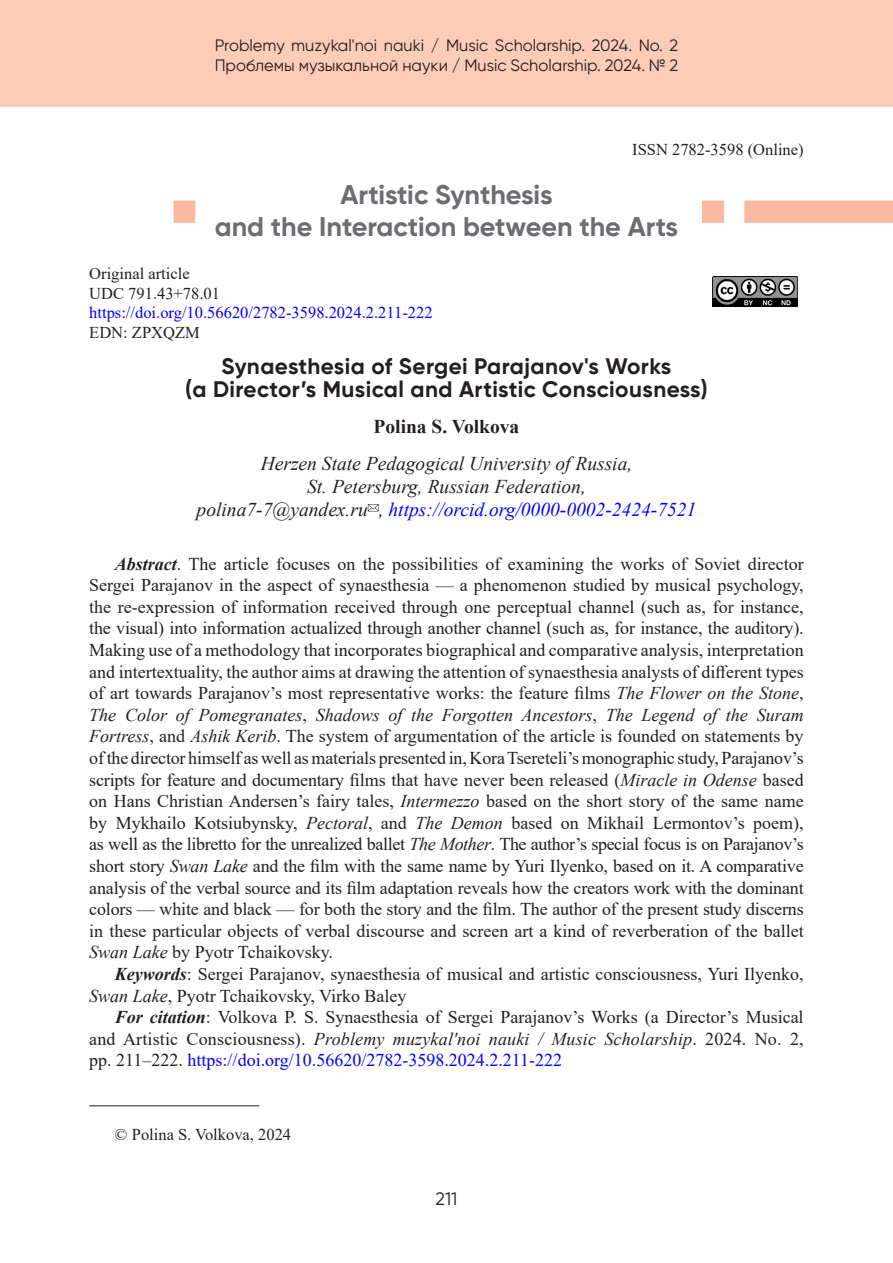
<style>
.page{position:relative;width:893px;height:1263px;background:#fff}
.page>*{position:absolute;margin:0;border:0;box-sizing:border-box;transform-origin:0 0}
.Рубрика{font:700 27px "Gilroy";color:#6c6d70}
.Заголовок{font:700 22.5px "Gilroy";letter-spacing:.02em;color:#231f20}
.Академия{font:italic 19.5px "Times New Roman";color:#231f20}
.Академия-2{font:italic 19.5px "Times New Roman";color:#00f}
.Автор{font:700 19.5px "Times New Roman";color:#231f20}
.Литература{font:18px/21.6px "Times New Roman";color:#231f20;text-align:justify}
.t1{font:18px "Gilroy";color:#231f20}
.t2{font:16.5px/19.5px "Gilroy";color:#231f20}
.EDN{font:16.5px "Times New Roman";color:#00f}
.EDN-2{font:16.5px "Times New Roman";color:#231f20}
.Удк{font:16.5px "Times New Roman";color:#231f20}
.Примечание{font:16.5px "Times New Roman";color:#231f20}
.s1{color:#231f20}
.s2{font-weight:700;font-style:italic}
.s3{font-style:italic}
.s4{color:#00f}
</style>
<div class="page">
<div style="left:0;top:0;width:893px;height:107px;background:#fcccb8"></div>
<img style="left:713px;top:276px;width:85px;height:30px">
<svg style="left:368px;top:504px;width:11px;height:7px"></svg>
<svg style="left:174px;top:201px;width:719px;height:22px"></svg>
<hr style="left:89px;top:1105px;width:170px;height:1px;background:#231f20">
<p class="t2" style="left:215px;top:36px;width:465px">Problemy muzykal'noi nauki / Music Scholarship. 2024. No. 2<br>Проблемы музыкальной науки / Music Scholarship. 2024. № 2</p>
<p class="Удк" style="left:632px;top:138px;width:173px">ISSN 2782-3598 (Online)</p>
<p class="Рубрика" style="left:340px;top:177px;width:214px">Artistic Synthesis</p>
<p class="Рубрика" style="left:215px;top:210px;width:465px">and the Interaction between the Arts</p>
<p class="EDN-2" style="left:89px;top:262px;width:102px">Original article</p>
<p class="EDN-2" style="left:89px;top:281px;width:132px">UDC 791.43+78.01</p>
<p class="EDN" style="left:89px;top:301px;width:345px">https://doi.org/10.56620/2782-3598.2024.2.211-222</p>
<p class="EDN-2" style="left:89px;top:320px;width:112px">EDN: ZPXQZM</p>
<p class="Заголовок" style="left:222px;top:352px;width:451px">Synaesthesia of Sergei Parajanov's Works</p>
<p class="Заголовок" style="left:185px;top:375px;width:524px">(a Director’s Musical and Artistic Consciousness)</p>
<p class="Автор" style="left:374px;top:413px;width:147px">Polina S. Volkova</p>
<p class="Академия" style="left:261px;top:450px;width:373px">Herzen State Pedagogical University of Russia,</p>
<p class="Академия" style="left:307px;top:473px;width:280px">St. Petersburg, Russian Federation,</p>
<p class="Академия-2" style="left:197px;top:496px;width:501px"><span class="s1">polina7-7@yandex.ru ,</span> https://orcid.org/0000-0002-2424-7521</p>
<p class="Литература" style="left:89px;top:552px;width:716px;text-indent:26px"><span class="s2">Abstract</span>. The article focuses on the possibilities of examining the works of Soviet director Sergei Parajanov in the aspect of synaesthesia — a phenomenon studied by musical psychology, the re-expression of information received through one perceptual channel (such as, for instance, the visual) into information actualized through another channel (such as, for instance, the auditory).<br>Making use of a methodology that incorporates biographical and comparative analysis, interpretation and intertextuality, the author aims at drawing the attention of synaesthesia analysts of different types of art towards Parajanov’s most representative works: the feature films <span class="s3">The Flower on the Stone</span>, <span class="s3">The Color of Pomegranates</span>, <span class="s3">Shadows of the Forgotten Ancestors</span>, <span class="s3">The Legend of the Suram Fortress</span>, and <span class="s3">Ashik Kerib</span>. The system of argumentation of the article is founded on statements by of the director himself as well as materials presented in, Kora Tsereteli’s monographic study, Parajanov’s scripts for feature and documentary films that have never been released (<span class="s3">Miracle in Odense</span> based on Hans Christian Andersen’s fairy tales, <span class="s3">Intermezzo</span> based on the short story of the same name by Mykhailo Kotsiubynsky, <span class="s3">Pectoral</span>, and <span class="s3">The Demon</span> based on Mikhail Lermontov’s poem), as well as the libretto for the unrealized ballet <span class="s3">The Mother</span>. The author’s special focus is on Parajanov’s short story <span class="s3">Swan Lake</span> and the film with the same name by Yuri Ilyenko, based on it. A comparative analysis of the verbal source and its film adaptation reveals how the creators work with the dominant colors — white and black — for both the story and the film. The author of the present study discerns in these particular objects of verbal discourse and screen art a kind of reverberation of the ballet <span class="s3">Swan Lake</span> by Pyotr Tchaikovsky.</p>
<p class="Литература" style="left:89px;top:962px;width:716px;text-indent:26px"><span class="s2">Keywords</span>: Sergei Parajanov, synaesthesia of musical and artistic consciousness, Yuri Ilyenko,<br><span class="s3">Swan Lake</span>, Pyotr Tchaikovsky, Virko Baley</p>
<p class="Литература" style="left:89px;top:1006px;width:716px;text-indent:26px"><span class="s2">For citation</span>: Volkova P. S. Synaesthesia of Sergei Parajanov’s Works (a Director’s Musical and Artistic Consciousness). <span class="s3">Problemy muzykal'noi nauki / Music Scholarship</span>. 2024. No. 2, pp. 211–222. <span class="s4">https://doi.org/10.56620/2782-3598.2024.2.211-222</span></p>
<p class="Примечание" style="left:115px;top:1122px;width:178px">© Polina S. Volkova, 2024</p>
<p class="t1" style="left:436px;top:1188px;width:23px">211</p>
</div>
